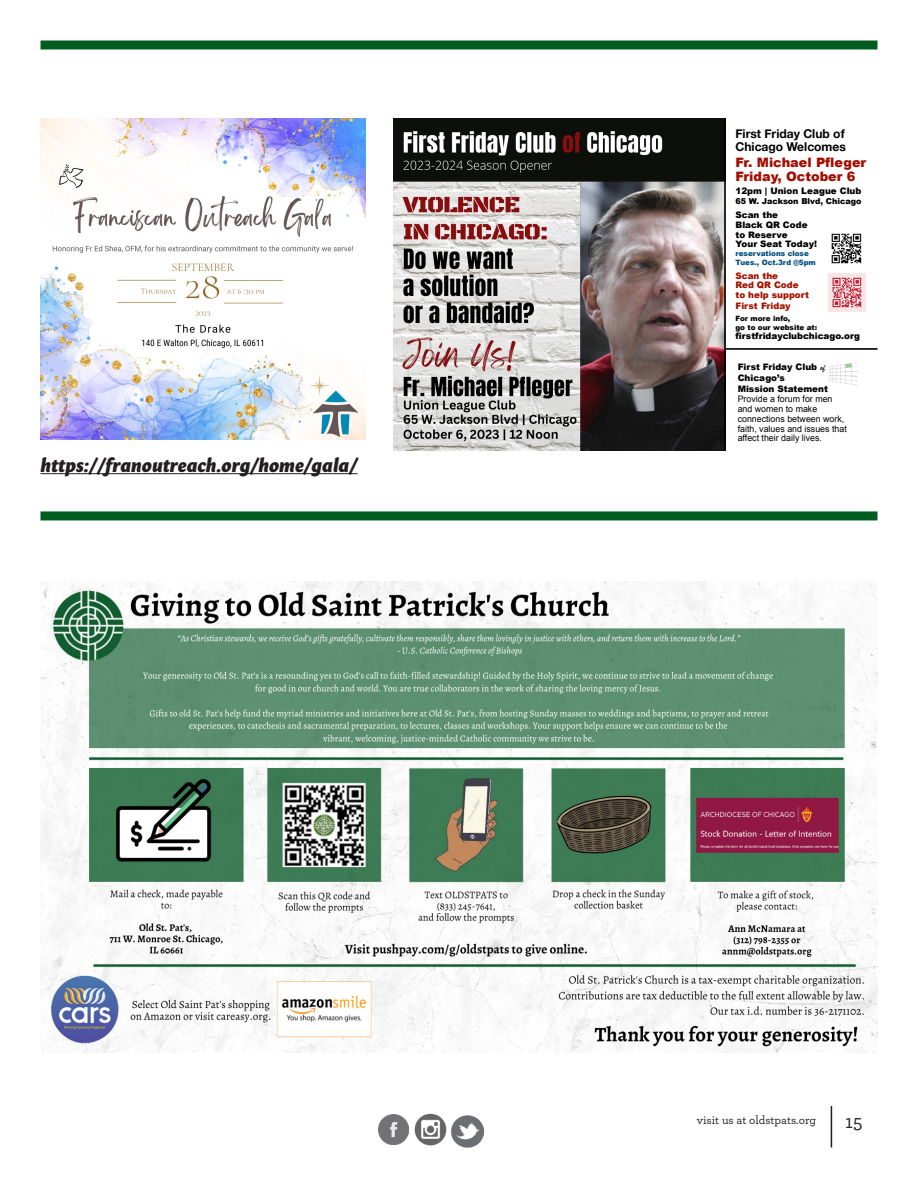
<style>
.page{position:relative;width:918px;height:1188px;background:#fff}
.page>*{position:absolute;margin:0;border:0;box-sizing:border-box;transform-origin:0 0}
.t1{font:italic 900 19.5px "Sharik Sans";color:#231f20}
.t2{font:500 19.5px "Archer";color:#231f20}
.t3{font:900 13.05px/13.6px "Arial";color:#a50c00}
.t4{font:700 12.15px/13.2px "Helvetica Neue";color:#000}
.t5{font:500 12px "Archer";color:#231f20}
.t6{font:900 9px/10.9px "Arial";color:#000}
.t7{font:9px/9.8px "Arial";color:#000}
.t8{font:900 9px/9.8px "Arial";color:#a21400}
.t9{font:900 8.1px "Arial";color:#000}
.t10{font:900 7.35px/8.4px "Arial";color:#004d80}
.t11{font:900 7.35px/8.4px "Arial";color:#000}
.s1{font-family:"Brush Script";font-weight:400}
.s2{font-weight:400}
</style>
<div class="page">
<hr style="left:831px;top:1106px;width:1px;height:41px;background:#231f20">
<img style="left:378px;top:1114px;width:30px;height:30px">
<img style="left:414px;top:1113px;width:33px;height:33px">
<img style="left:451px;top:1116px;width:32px;height:32px">
<div style="left:40px;top:41px;width:838px;height:9px;background:#015c20"></div>
<div style="left:40px;top:511px;width:838px;height:9px;background:#015c20"></div>
<hr style="left:726px;top:348px;width:151px;height:2px;background:#000">
<img style="left:393px;top:118px;width:331px;height:332px">
<img style="left:828px;top:362px;width:30px;height:24px">
<hr style="left:724px;top:118px;width:2px;height:332px;background:#000">
<img style="left:828px;top:273px;width:38px;height:38px">
<img style="left:831px;top:233px;width:31px;height:31px">
<img style="left:40px;top:118px;width:325px;height:322px">
<img style="left:40px;top:581px;width:838px;height:472px">
<hr style="left:40px;top:473px;width:318px;height:1px;background:#231f20">
<p class="t1" style="left:40px;top:451px;width:319px">https://franoutreach.org/home/gala/</p>
<p class="t4" style="left:735px;top:127px;width:112px">First Friday Club of<br>Chicago Welcomes</p>
<p class="t3" style="left:735px;top:155px;width:132px">Fr. Michael Pfleger<br>Friday, October 6</p>
<p class="t6" style="left:735px;top:185px;width:127px">12pm | Union League Club</p>
<p class="t9" style="left:735px;top:195px;width:128px">65 W. Jackson Blvd, Chicago</p>
<p class="t6" style="left:735px;top:210px;width:83px;line-height:9.8px">Scan the<br>Black QR Code to Reserve<br>Your Seat Today!</p>
<p class="t10" style="left:735px;top:249px;width:82px">reservations close<br>Tues., Oct.3rd @5pm</p>
<p class="t8" style="left:735px;top:270px;width:75px">Scan the<br>Red QR Code to help support</p>
<p class="t8" style="left:735px;top:301px;width:57px">First Friday</p>
<p class="t11" style="left:735px;top:314px;width:83px">For more info,<br>go to our website at:</p>
<p class="t6" style="left:735px;top:330px;width:126px">firstfridayclubchicago.org</p>
<p class="t6" style="left:738px;top:361px;width:96px">First Friday Club <span class="s1">of<br></span>Chicago’s<br>Mission Statement<br><span class="s2">Provide a forum for men</span></p>
<p class="t7" style="left:738px;top:404px;width:111px">and women to make connections between work, faith, values and issues that affect their daily lives.</p>
<h3 class="t5" style="left:697px;top:1111px;width:121px">visit us at oldstpats.org</h3>
<h1 class="t2" style="left:845px;top:1107px;width:19px">15</h1>
</div>
